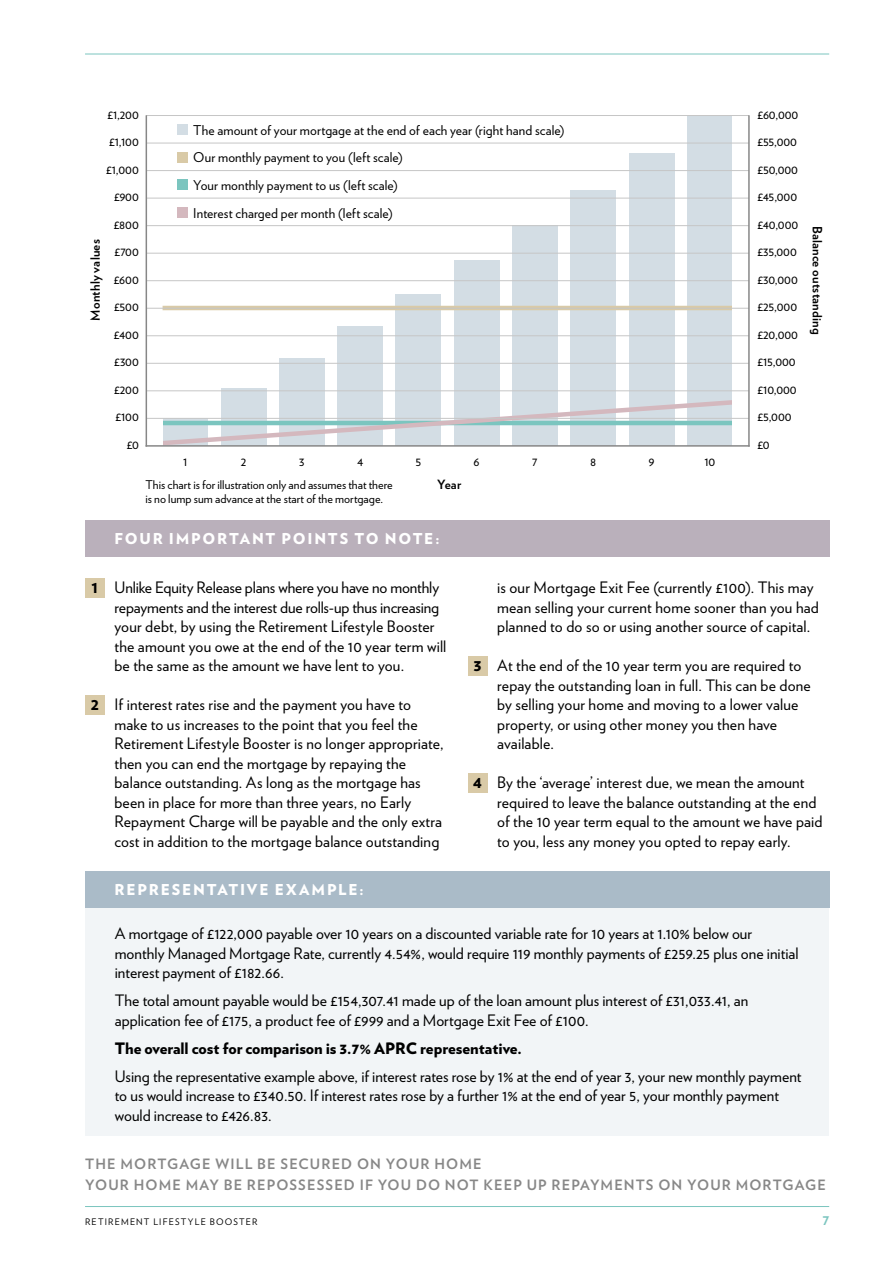
<style>
.page{position:relative;width:893px;height:1263px;background:#fff}
.page>*{position:absolute;margin:0;border:0;box-sizing:border-box;transform-origin:0 0}
.t1{font:15.75px/19.5px "Verlag";letter-spacing:.005em;color:#000}
.t2{font:900 15.75px "Verlag";letter-spacing:-.005em;color:#000}
.t3{font:900 15px "Verlag";letter-spacing:.115em;color:#fff}
.t4{font:700 15px "Verlag";color:#7bc5bf}
.t5{font:700 14.25px/21px "Verlag";letter-spacing:.08em;color:#878787}
.t6{font:13.5px/27.6px "Verlag";letter-spacing:.005em;color:#000}
.t7{font:12.75px/27.5px "Verlag";color:#000;text-align:right}
.t8{font:700 12.75px "Verlag";letter-spacing:.02em;color:#000}
.t9{font:12px/14.2px "Verlag";color:#000}
.t10{font:9px "Verlag";letter-spacing:.135em;color:#000}
.s1{font-weight:900;font-size:13.5px}
</style>
<div class="page">
<div style="left:85px;top:520px;width:744px;height:36px;background:#bab0bb"></div>
<div style="left:85px;top:886px;width:744px;height:249px;background:#f2f5f7"></div>
<div style="left:85px;top:872px;width:744px;height:36px;background:#aabbc8"></div>
<div style="left:221px;top:388px;width:45px;height:58px;background:#d3dde4"></div>
<div style="left:279px;top:358px;width:45px;height:88px;background:#d3dde4"></div>
<div style="left:337px;top:326px;width:46px;height:120px;background:#d3dde4"></div>
<div style="left:396px;top:294px;width:45px;height:152px;background:#d3dde4"></div>
<div style="left:454px;top:261px;width:45px;height:185px;background:#d3dde4"></div>
<div style="left:512px;top:226px;width:46px;height:220px;background:#d3dde4"></div>
<div style="left:571px;top:190px;width:45px;height:256px;background:#d3dde4"></div>
<div style="left:629px;top:154px;width:45px;height:292px;background:#d3dde4"></div>
<div style="left:687px;top:115px;width:45px;height:331px;background:#d3dde4"></div>
<hr style="left:163px;top:306px;width:569px;height:4px;background:#d9caa7">
<svg style="left:163px;top:397px;width:569px;height:48px"></svg>
<div style="left:178px;top:124px;width:10px;height:11px;background:#d3dde4"></div>
<div style="left:178px;top:152px;width:10px;height:10px;background:#d9caa7"></div>
<div style="left:178px;top:179px;width:10px;height:11px;background:#7bc5bf"></div>
<div style="left:178px;top:207px;width:10px;height:11px;background:#d4b8be"></div>
<hr style="left:146px;top:391px;width:603px;height:1px;background:#c6c6c6">
<hr style="left:146px;top:363px;width:603px;height:1px;background:#c6c6c6">
<hr style="left:146px;top:335px;width:603px;height:1px;background:#c6c6c6">
<hr style="left:146px;top:308px;width:603px;height:1px;background:#c6c6c6">
<hr style="left:146px;top:280px;width:603px;height:1px;background:#c6c6c6">
<hr style="left:146px;top:253px;width:603px;height:1px;background:#c6c6c6">
<hr style="left:146px;top:225px;width:603px;height:1px;background:#c6c6c6">
<hr style="left:146px;top:198px;width:603px;height:1px;background:#c6c6c6">
<hr style="left:146px;top:170px;width:603px;height:1px;background:#c6c6c6">
<hr style="left:146px;top:143px;width:603px;height:1px;background:#c6c6c6">
<hr style="left:146px;top:115px;width:603px;height:1px;background:#c6c6c6">
<hr style="left:146px;top:418px;width:603px;height:1px;background:#c6c6c6">
<hr style="left:748px;top:115px;width:2px;height:332px;background:#878787">
<hr style="left:146px;top:445px;width:604px;height:2px;background:#878787">
<hr style="left:146px;top:115px;width:1px;height:332px;background:#878787">
<div style="left:85px;top:578px;width:19px;height:19px;background:#d9caa7"></div>
<div style="left:85px;top:695px;width:19px;height:19px;background:#d9caa7"></div>
<div style="left:468px;top:656px;width:19px;height:19px;background:#d9caa7"></div>
<div style="left:468px;top:773px;width:19px;height:19px;background:#d9caa7"></div>
<hr style="left:85px;top:54px;width:744px;height:1px;background:#7bc5bf">
<hr style="left:85px;top:1206px;width:744px;height:1px;background:#7bc5bf">
<p class="t7" style="left:106px;top:100px;width:34px">£1,200 £1,100 £1,000 £900 £800 £700 £600 £500 £400 £300 £200 £100 £0</p>
<p class="t7" style="left:757px;top:100px;width:42px;text-align:left">£60,000 £55,000 £50,000 £45,000 £40,000 £35,000 £30,000 £25,000 £20,000 £15,000 £10,000 £5,000 £0</p>
<p class="t7" style="left:183px;top:447px;width:6px">1</p>
<p class="t7" style="left:241px;top:447px;width:7px">2</p>
<p class="t7" style="left:299px;top:447px;width:7px">3</p>
<p class="t7" style="left:357px;top:447px;width:8px">4</p>
<p class="t7" style="left:415px;top:447px;width:7px">5</p>
<p class="t7" style="left:474px;top:447px;width:8px">6</p>
<p class="t7" style="left:532px;top:447px;width:7px">7</p>
<p class="t7" style="left:590px;top:447px;width:8px">8</p>
<p class="t7" style="left:649px;top:447px;width:8px">9</p>
<p class="t7" style="left:704px;top:447px;width:12px">10</p>
<p class="t6" style="left:193px;top:115px;width:373px">The amount of your mortgage at the end of each year (right hand scale)<br>Our monthly payment to you (left scale)<br>Your monthly payment to us (left scale)<br>Interest charged per month (left scale)</p>
<p class="t8" style="left:85px;top:321px;width:83px;rotate:-90deg">Monthly values</p>
<p class="t9" style="left:145px;top:477px;width:249px">This chart is for illustration only and assumes that there is no lump sum advance at the start of the mortgage.</p>
<p class="t8" style="left:437px;top:474px;width:26px">Year</p>
<p class="t3" style="left:115px;top:526px;width:326px">FOUR IMPORTANT POINTS TO NOTE:</p>
<p class="t8" style="left:828px;top:226px;width:111px;rotate:90deg">Balance outstanding</p>
<p class="t1" style="left:115px;top:577px;width:333px;text-indent:-23px"><span class="s1">1</span> Unlike Equity Release plans where you have no monthly repayments and the interest due rolls-up thus increasing your debt, by using the Retirement Lifestyle Booster the amount you owe at the end of the 10 year term will be the same as the amount we have lent to you.</p>
<p class="t1" style="left:115px;top:694px;width:330px;text-indent:-24px"><span class="s1">2</span> If interest rates rise and the payment you have to make to us increases to the point that you feel the Retirement Lifestyle Booster is no longer appropriate, then you can end the mortgage by repaying the balance outstanding. As long as the mortgage has been in place for more than three years, no Early Repayment Charge will be payable and the only extra cost in addition to the mortgage balance outstanding</p>
<p class="t3" style="left:115px;top:877px;width:250px">REPRESENTATIVE EXAMPLE:</p>
<p class="t1" style="left:497px;top:577px;width:323px">is our Mortgage Exit Fee (currently £100). This may mean selling your current home sooner than you had planned to do so or using another source of capital.</p>
<p class="t1" style="left:497px;top:655px;width:315px;text-indent:-24px"><span class="s1">3</span> At the end of the 10 year term you are required to repay the outstanding loan in full. This can be done by selling your home and moving to a lower value property, or using other money you then have available.</p>
<p class="t1" style="left:497px;top:772px;width:327px;text-indent:-24px"><span class="s1">4</span> By the ‘average’ interest due, we mean the amount required to leave the balance outstanding at the end of the 10 year term equal to the amount we have paid to you, less any money you opted to repay early.</p>
<p class="t1" style="left:115px;top:923px;width:685px">A mortgage of £122,000 payable over 10 years on a discounted variable rate for 10 years at 1.10% below our monthly Managed Mortgage Rate, currently 4.54%, would require 119 monthly payments of £259.25 plus one initial interest payment of £182.66.</p>
<p class="t1" style="left:115px;top:990px;width:635px">The total amount payable would be £154,307.41 made up of the loan amount plus interest of £31,033.41, an application fee of £175, a product fee of £999 and a Mortgage Exit Fee of £100.</p>
<p class="t2" style="left:115px;top:1035px;width:409px">The overall cost for comparison is 3.7% APRC representative.</p>
<p class="t1" style="left:115px;top:1066px;width:688px">Using the representative example above, if interest rates rose by 1% at the end of year 3, your new monthly payment to us would increase to £340.50. If interest rates rose by a further 1% at the end of year 5, your monthly payment would increase to £426.83.</p>
<p class="t5" style="left:85px;top:1152px;width:742px">THE MORTGAGE WILL BE SECURED ON YOUR HOME<br>YOUR HOME MAY BE REPOSSESSED IF YOU DO NOT KEEP UP REPAYMENTS ON YOUR MORTGAGE</p>
<p class="t10" style="left:85px;top:1215px;width:174px">RETIREMENT LIFESTYLE BOOSTER</p>
<p class="t4" style="left:822px;top:1207px;width:8px">7</p>
</div>
